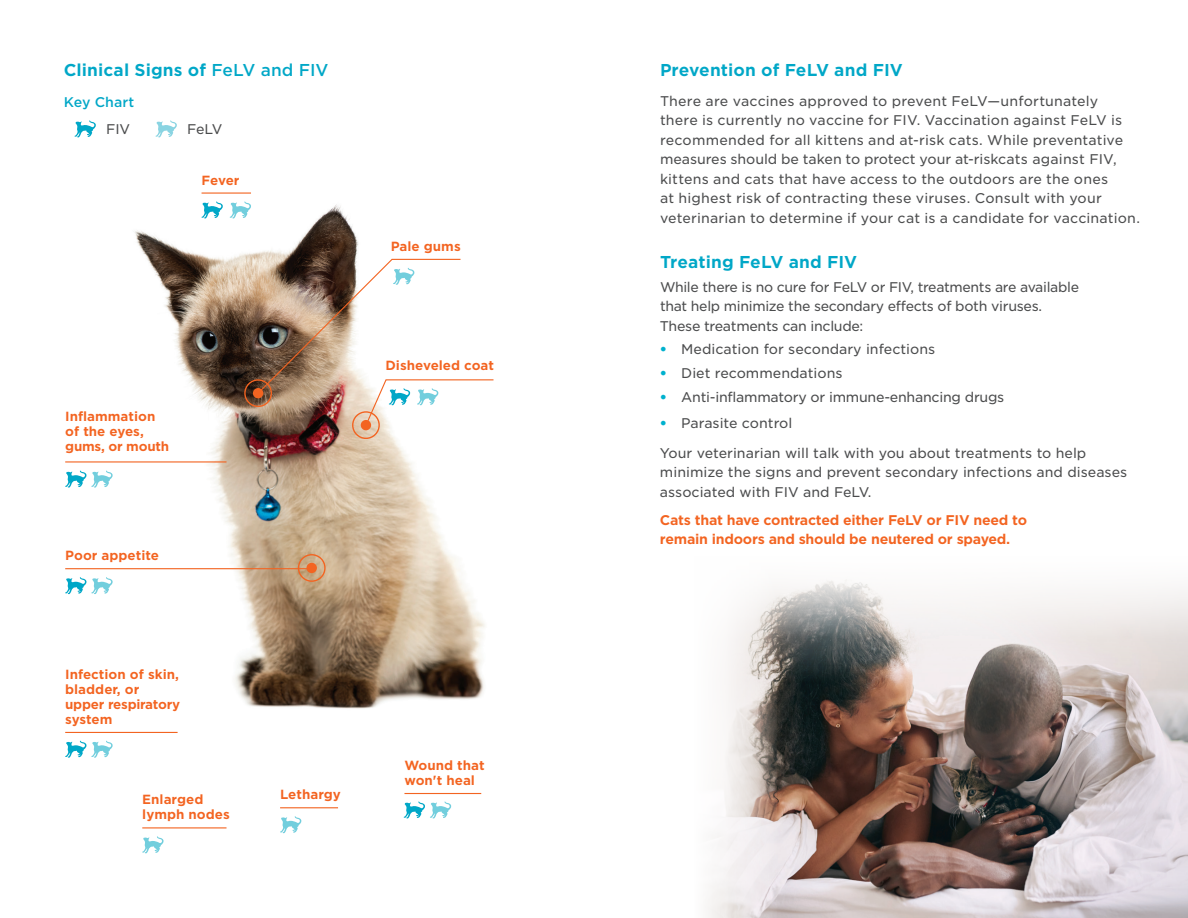
<style>
.page{position:relative;width:1188px;height:918px;background:#fff}
.page>*{position:absolute;margin:0;border:0;box-sizing:border-box;transform-origin:0 0}
.t1{font:700 16.5px "Gotham S Sm";color:#00a7c7}
.t2{font:13.5px/19.5px "Gotham S Sm";color:#4b4c4d}
.t3{font:13.5px/19.5px "Gotham S Sm";letter-spacing:-.025em;color:#4b4c4d}
.t4{font:700 13.5px/19.5px "Gotham S Sm";letter-spacing:-.02em;color:#f36421}
.t5{font:13.5px "Gotham S Sm";letter-spacing:-.02em;color:#4b4c4d}
.t6{font:500 13.5px "Gotham S Sm";color:#00a7c7}
.t7{font:700 12.75px/15px "Gotham S Sm";color:#f36421}
.s1{font-weight:500}
.s2{font-weight:900;color:#00b1ce}
</style>
<div class="page">
<img style="left:777px;top:579px;width:411px;height:339px">
<img style="left:65px;top:192px;width:420px;height:517px">
<svg style="left:201px;top:201px;width:22px;height:17px"></svg>
<svg style="left:230px;top:201px;width:21px;height:17px"></svg>
<hr style="left:202px;top:192px;width:49px;height:2px;background:#f36421">
<hr style="left:65px;top:732px;width:113px;height:1px;background:#f36421">
<svg style="left:142px;top:836px;width:22px;height:17px"></svg>
<hr style="left:142px;top:827px;width:85px;height:1px;background:#f36421">
<svg style="left:280px;top:816px;width:21px;height:17px"></svg>
<hr style="left:280px;top:807px;width:58px;height:1px;background:#f36421">
<hr style="left:65px;top:461px;width:162px;height:2px;background:#f36421">
<svg style="left:244px;top:258px;width:250px;height:182px"></svg>
<div style="left:253px;top:388px;width:10px;height:10px;background:#f36421;border-radius:50%"></div>
<svg style="left:65px;top:577px;width:48px;height:17px"></svg>
<hr style="left:65px;top:568px;width:247px;height:1px;background:#f36421">
<svg style="left:297px;top:553px;width:29px;height:30px"></svg>
<div style="left:307px;top:563px;width:10px;height:10px;background:#f36421;border-radius:50%"></div>
<svg style="left:65px;top:740px;width:48px;height:18px"></svg>
<svg style="left:65px;top:470px;width:48px;height:18px"></svg>
<hr style="left:404px;top:793px;width:77px;height:1px;background:#f36421">
<svg style="left:404px;top:801px;width:47px;height:17px"></svg>
<svg style="left:75px;top:120px;width:21px;height:17px"></svg>
<svg style="left:156px;top:120px;width:21px;height:17px"></svg>
<p class="t1" style="left:64px;top:58px;width:266px">Clinical Signs of <span class="s1">FeLV and FIV</span></p>
<p class="t6" style="left:64px;top:92px;width:72px">Key Chart</p>
<p class="t2" style="left:106px;top:119px;width:26px">FIV</p>
<p class="t2" style="left:187px;top:119px;width:37px">FeLV</p>
<p class="t7" style="left:202px;top:172px;width:39px">Fever</p>
<p class="t7" style="left:65px;top:409px;width:105px">Inflammation of the eyes, gums, or mouth</p>
<p class="t7" style="left:65px;top:548px;width:95px">Poor appetite</p>
<p class="t7" style="left:65px;top:667px;width:116px">Infection of skin, bladder, or upper respiratory system</p>
<p class="t7" style="left:142px;top:792px;width:89px">Enlarged lymph nodes</p>
<p class="t7" style="left:280px;top:787px;width:62px">Lethargy</p>
<p class="t7" style="left:391px;top:239px;width:71px">Pale gums</p>
<p class="t7" style="left:385px;top:357px;width:110px">Disheveled coat</p>
<p class="t7" style="left:404px;top:758px;width:82px">Wound that won't heal</p>
<p class="t1" style="left:660px;top:58px;width:244px">Prevention of FeLV and FIV</p>
<p class="t2" style="left:660px;top:91px;width:482px">There are vaccines approved to prevent FeLV—unfortunately<br>there is currently no vaccine for FIV. Vaccination against FeLV is recommended for all kittens and at-risk cats. While preventative measures should be taken to protect your at-riskcats against FIV, kittens and cats that have access to the outdoors are the ones<br>at highest risk of contracting these viruses. Consult with your veterinarian to determine if your cat is a candidate for vaccination.</p>
<p class="t1" style="left:660px;top:251px;width:199px">Treating FeLV and FIV</p>
<p class="t3" style="left:660px;top:277px;width:421px">While there is no cure for FeLV or FIV, treatments are available that help minimize the secondary effects of both viruses.<br>These treatments can include:</p>
<p class="t2" style="left:660px;top:339px;width:277px"><span class="s2">•</span> Medication for secondary infections</p>
<p class="t2" style="left:660px;top:363px;width:184px"><span class="s2">•</span> Diet recommendations</p>
<p class="t5" style="left:660px;top:388px;width:346px"><span class="s2">•</span> Anti-inflammatory or immune-enhancing drugs</p>
<p class="t2" style="left:660px;top:413px;width:134px"><span class="s2">•</span> Parasite control</p>
<p class="t2" style="left:660px;top:443px;width:469px">Your veterinarian will talk with you about treatments to help minimize the signs and prevent secondary infections and diseases associated with FIV and FeLV.</p>
<p class="t4" style="left:660px;top:510px;width:369px">Cats that have contracted either FeLV or FIV need to remain indoors and should be neutered or spayed.</p>
</div>
